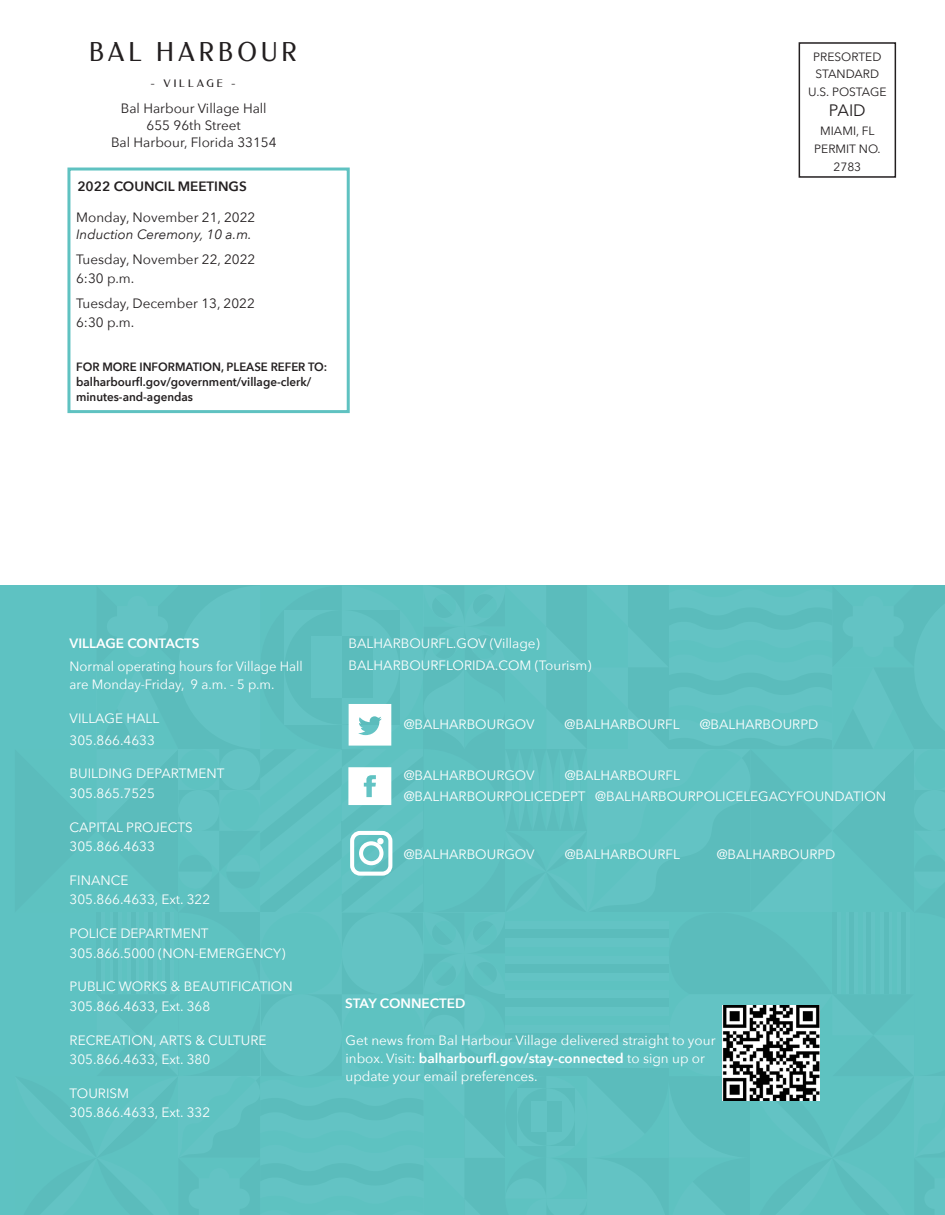
<style>
.page{position:relative;width:945px;height:1215px;background:#fff}
.page>*{position:absolute;margin:0;border:0;box-sizing:border-box;transform-origin:0 0}
.t1{font:26.4px "Contura";letter-spacing:.18em;color:#231f20;scale:.91 1}
.t2{font:16.5px "Avenir Next";color:#231f20}
.t3{font:13.5px/18px "Avenir Next";color:#fff}
.t4{font:13.5px "Avenir Next";color:#231f20}
.t5{font:600 13.5px "Avenir Next";color:#fff}
.t6{font:italic 13.5px "Avenir Next";color:#231f20}
.t7{font:600 13.5px "Avenir Next";color:#231f20}
.t8{font:600 12px/15px "Avenir Next";color:#231f20;scale:.95 1}
.t9{font:12px "Avenir Next";color:#231f20}
.t10{font:10.5px "Contura";letter-spacing:.28em;color:#231f20}
.s1{font-weight:600}
</style>
<div class="page">
<div style="left:799px;top:42px;width:97px;height:136px;border:2px solid #231f20"></div>
<div style="left:67px;top:168px;width:283px;height:245px;border:3px solid #5fc2c1"></div>
<div style="left:15px;top:586px;width:930px;height:629px;background:#5ec2c1"></div>
<div style="left:377px;top:838px;width:7px;height:6px;border:2px solid #fff;border-radius:50%"></div>
<img style="left:723px;top:1005px;width:96px;height:95px">
<p class="t1" style="left:90px;top:35px;width:229px">BAL HARBOUR</p>
<p class="t10" style="left:151px;top:77px;width:87px">- VILLAGE -</p>
<p class="t4" style="left:121px;top:97px;width:147px">Bal Harbour Village Hall</p>
<p class="t4" style="left:147px;top:114px;width:96px">655 96th Street</p>
<p class="t4" style="left:111px;top:131px;width:167px">Bal Harbour, Florida 33154</p>
<h2 class="t7" style="left:77px;top:175px;width:171px">2022 COUNCIL MEETINGS</h2>
<p class="t4" style="left:76px;top:206px;width:181px">Monday, November 21, 2022</p>
<p class="t6" style="left:76px;top:223px;width:177px">Induction Ceremony, 10 a.m.</p>
<p class="t4" style="left:76px;top:248px;width:181px">Tuesday, November 22, 2022</p>
<p class="t4" style="left:76px;top:267px;width:60px">6:30 p.m.</p>
<p class="t4" style="left:76px;top:292px;width:180px">Tuesday, December 13, 2022</p>
<p class="t4" style="left:76px;top:311px;width:60px">6:30 p.m.</p>
<p class="t8" style="left:76px;top:359px;width:266px">FOR MORE INFORMATION, PLEASE REFER TO: balharbourfl.gov/government/village-clerk/ minutes-and-agendas</p>
<p class="t9" style="left:813px;top:47px;width:70px">PRESORTED</p>
<p class="t9" style="left:815px;top:63px;width:65px">STANDARD</p>
<p class="t9" style="left:808px;top:81px;width:80px">U.S. POSTAGE</p>
<p class="t2" style="left:829px;top:96px;width:38px">PAID</p>
<p class="t9" style="left:820px;top:121px;width:56px">MIAMI, FL</p>
<p class="t9" style="left:814px;top:139px;width:68px">PERMIT NO.</p>
<p class="t9" style="left:833px;top:157px;width:29px">2783</p>
<h3 class="t5" style="left:70px;top:631px;width:131px">VILLAGE CONTACTS</h3>
<p class="t3" style="left:70px;top:656px;width:235px;line-height:18.8px">Normal operating hours for Village Hall are Monday-Friday, 9 a.m. - 5 p.m.</p>
<h3 class="t3" style="left:70px;top:709px;width:91px">VILLAGE HALL</h3>
<p class="t3" style="left:70px;top:730px;width:87px">305.866.4633</p>
<h3 class="t3" style="left:70px;top:764px;width:156px">BUILDING DEPARTMENT</h3>
<p class="t3" style="left:70px;top:784px;width:87px">305.865.7525</p>
<h3 class="t3" style="left:70px;top:817px;width:125px">CAPITAL PROJECTS</h3>
<p class="t3" style="left:70px;top:837px;width:87px">305.866.4633</p>
<h3 class="t3" style="left:70px;top:871px;width:60px">FINANCE</h3>
<p class="t3" style="left:70px;top:890px;width:142px">305.866.4633, Ext. 322</p>
<h3 class="t3" style="left:70px;top:924px;width:141px">POLICE DEPARTMENT</h3>
<p class="t3" style="left:70px;top:943px;width:217px">305.866.5000 (NON-EMERGENCY)</p>
<h3 class="t3" style="left:70px;top:977px;width:225px">PUBLIC WORKS &amp; BEAUTIFICATION</h3>
<p class="t3" style="left:70px;top:997px;width:142px">305.866.4633, Ext. 368</p>
<h3 class="t3" style="left:70px;top:1030px;width:198px">RECREATION, ARTS &amp; CULTURE</h3>
<p class="t3" style="left:70px;top:1050px;width:142px">305.866.4633, Ext. 380</p>
<h3 class="t3" style="left:70px;top:1084px;width:61px">TOURISM</h3>
<p class="t3" style="left:70px;top:1103px;width:142px">305.866.4633, Ext. 332</p>
<p class="t3" style="left:349px;top:633px;width:193px">BALHARBOURFL.GOV (Village)</p>
<p class="t3" style="left:349px;top:656px;width:244px">BALHARBOURFLORIDA.COM (Tourism)</p>
<p class="t3" style="left:404px;top:715px;width:132px">@BALHARBOURGOV</p>
<p class="t3" style="left:565px;top:715px;width:117px">@BALHARBOURFL</p>
<p class="t3" style="left:700px;top:715px;width:120px">@BALHARBOURPD</p>
<p class="t3" style="left:404px;top:765px;width:132px">@BALHARBOURGOV</p>
<p class="t3" style="left:565px;top:765px;width:117px">@BALHARBOURFL</p>
<p class="t3" style="left:404px;top:786px;width:183px">@BALHARBOURPOLICEDEPT</p>
<p class="t3" style="left:595px;top:786px;width:292px">@BALHARBOURPOLICELEGACYFOUNDATION</p>
<p class="t3" style="left:404px;top:845px;width:132px">@BALHARBOURGOV</p>
<p class="t3" style="left:565px;top:845px;width:117px">@BALHARBOURFL</p>
<p class="t3" style="left:717px;top:845px;width:120px">@BALHARBOURPD</p>
<h3 class="t5" style="left:345px;top:992px;width:122px">STAY CONNECTED</h3>
<p class="t3" style="left:346px;top:1030px;width:372px">Get news from Bal Harbour Village delivered straight to your inbox. Visit: <span class="s1">balharbourfl.gov/stay-connected</span> to sign up or update your email preferences.</p>
</div>
